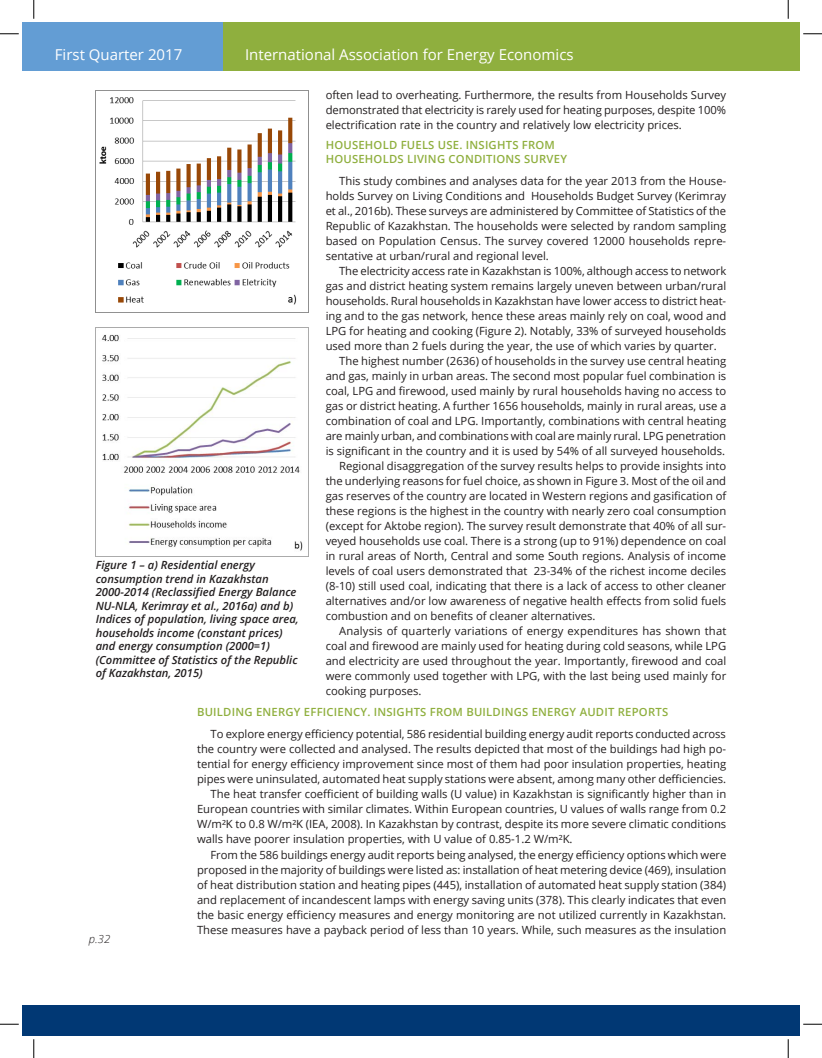
<style>
.page{position:relative;width:822px;height:1058px;background:#fff}
.page>*{position:absolute;margin:0;border:0;box-sizing:border-box;transform-origin:0 0}
.t1{font:15px "Open Sans";color:#fff}
.t2{font:11.25px/15px "Open Sans";color:#231f20;text-align:justify}
.t3{font:italic 600 11.25px/13.5px "Open Sans";color:#231f20}
.t4{font:600 11.25px/13.5px "Open Sans";letter-spacing:.02em;color:#8faf3e}
.t5{font:italic 300 11.25px "Open Sans";color:#231f20}
</style>
<div class="page">
<div style="left:22px;top:1004px;width:766px;height:31px;background:#013874"></div>
<div style="left:220px;top:22px;width:568px;height:49px;background:#8faf3e"></div>
<div style="left:22px;top:22px;width:201px;height:49px;background:#639dd4"></div>
<div style="left:788px;top:1004px;width:11px;height:31px;background:#013874"></div>
<div style="left:788px;top:22px;width:11px;height:49px;background:#8faf3e"></div>
<img style="left:96px;top:90px;width:213px;height:222px">
<img style="left:96px;top:327px;width:213px;height:229px">
<svg style="left:0;top:33px;width:19px;height:2px"></svg>
<svg style="left:803px;top:33px;width:18px;height:2px"></svg>
<svg style="left:0;top:1023px;width:19px;height:2px"></svg>
<svg style="left:803px;top:1023px;width:18px;height:2px"></svg>
<svg style="left:33px;top:0;width:2px;height:19px"></svg>
<svg style="left:33px;top:1039px;width:2px;height:19px"></svg>
<svg style="left:787px;top:0;width:1px;height:19px"></svg>
<svg style="left:787px;top:1039px;width:1px;height:19px"></svg>
<h1 class="t1" style="left:55px;top:44px;width:129px">First Quarter 2017</h1>
<h1 class="t1" style="left:245px;top:44px;width:330px">International Association for Energy Economics</h1>
<p class="t2" style="left:325px;top:87px;width:402px">often lead to overheating. Furthermore, the results from Households Survey demonstrated that electricity is rarely used for heating purposes, despite 100% electrification rate in the country and relatively low electricity prices.</p>
<p class="t4" style="left:325px;top:138px;width:243px">HOUSEHOLD FUELS USE. INSIGHTS FROM<br>HOUSEHOLDS LIVI NG CONDITIONS SURVEY</p>
<p class="t2" style="left:325px;top:173px;width:402px;text-indent:13px">This study combines and analyses data for the year 2013 from the House&shy;holds Survey on Living Conditions and Households Budget Survey (Kerimray et al., 2016b). These surveys are administered by Committee of Statistics of the Republic of Kazakhstan. The households were selected by random sampling based on Population Census. The survey covered 12000 households repre&shy;sentative at urban/rural and regional level.</p>
<p class="t2" style="left:339px;top:263px;width:388px">The electricity access rate in Kazakhstan is 100%, although access to network</p>
<p class="t2" style="left:325px;top:278px;width:402px">gas and district heating system remains largely uneven between urban/rural</p>
<p class="t2" style="left:325px;top:293px;width:402px">households. Rural households in Kazakhstan have lower access to district heat-</p>
<p class="t2" style="left:325px;top:308px;width:402px">ing and to the gas network, hence these areas mainly rely on coal, wood and</p>
<p class="t2" style="left:325px;top:323px;width:402px">LPG for heating and cooking (Figure 2). Notably, 33% of surveyed households</p>
<p class="t2" style="left:325px;top:338px;width:392px">used more than 2 fuels during the year, the use of which varies by quarter.</p>
<p class="t2" style="left:339px;top:353px;width:388px">The highest number (2636) of households in the survey use central heating</p>
<p class="t2" style="left:325px;top:368px;width:402px">and gas, mainly in urban areas. The second most popular fuel combination is</p>
<p class="t2" style="left:325px;top:383px;width:402px">coal, LPG and firewood, used mainly by rural households having no access to</p>
<p class="t2" style="left:325px;top:398px;width:402px">gas or district heating. A further 1656 households, mainly in rural areas, use a</p>
<p class="t2" style="left:325px;top:413px;width:402px">combination of coal and LPG. Importantly, combinations with central heating</p>
<p class="t2" style="left:325px;top:428px;width:402px">are mainly urban, and combinations with coal are mainly rural. LPG penetration</p>
<p class="t2" style="left:325px;top:443px;width:401px">is significant in the country and it is used by 54% of all surveyed households.</p>
<p class="t2" style="left:339px;top:458px;width:388px">Regional disaggregation of the survey results helps to provide insights into</p>
<p class="t2" style="left:325px;top:473px;width:402px">the underlying reasons for fuel choice, as shown in Figure 3. Most of the oil and</p>
<p class="t2" style="left:325px;top:488px;width:402px">gas reserves of the country are located in Western regions and gasification of</p>
<p class="t2" style="left:325px;top:503px;width:402px">these regions is the highest in the country with nearly zero coal consumption</p>
<p class="t2" style="left:325px;top:518px;width:402px">(except for Aktobe region). The survey result demonstrate that 40% of all sur-</p>
<p class="t2" style="left:325px;top:533px;width:402px">veyed households use coal. There is a strong (up to 91%) dependence on coal</p>
<p class="t2" style="left:325px;top:548px;width:402px">in rural areas of North, Central and some South regions. Analysis of income</p>
<p class="t2" style="left:325px;top:563px;width:402px">levels of coal users demonstrated that 23-34% of the richest income deciles</p>
<p class="t2" style="left:325px;top:578px;width:402px">(8-10) still used coal, indicating that there is a lack of access to other cleaner</p>
<p class="t2" style="left:325px;top:593px;width:402px">alternatives and/or low awareness of negative health effects from solid fuels</p>
<p class="t2" style="left:325px;top:608px;width:271px">combustion and on benefits of cleaner alternatives.</p>
<p class="t2" style="left:339px;top:623px;width:388px">Analysis of quarterly variations of energy expenditures has shown that</p>
<p class="t2" style="left:325px;top:638px;width:402px">coal and firewood are mainly used for heating during cold seasons, while LPG</p>
<p class="t2" style="left:325px;top:653px;width:402px">and electricity are used throughout the year. Importantly, firewood and coal</p>
<p class="t2" style="left:325px;top:668px;width:402px">were commonly used together with LPG, with the last being used mainly for</p>
<p class="t2" style="left:325px;top:683px;width:97px">cooking purposes.</p>
<p class="t4" style="left:197px;top:705px;width:472px">BUI LDI NG ENERGY EFFICI ENCY. INSIGHTS FROM BUI LDI NGS ENERGY AUDIT REPORTS</p>
<p class="t2" style="left:210px;top:726px;width:516px">To explore energy efficiency potential, 586 residential building energy audit reports conducted across</p>
<p class="t2" style="left:197px;top:741px;width:530px">the country were collected and analysed. The results depicted that most of the buildings had high po-</p>
<p class="t2" style="left:197px;top:756px;width:530px">tential for energy efficiency improvement since most of them had poor insulation properties, heating</p>
<p class="t2" style="left:197px;top:771px;width:530px">pipes were uninsulated, automated heat supply stations were absent, among many other defficiencies.</p>
<p class="t2" style="left:210px;top:786px;width:517px">The heat transfer coefficient of building walls (U value) in Kazakhstan is significantly higher than in</p>
<p class="t2" style="left:197px;top:801px;width:530px">European countries with similar climates. Within European countries, U values of walls range from 0.2</p>
<p class="t2" style="left:197px;top:816px;width:530px">W/m²K to 0.8 W/m²K (IEA, 2008). In Kazakhstan by contrast, despite its more severe climatic conditions</p>
<p class="t2" style="left:197px;top:831px;width:377px">walls have poorer insulation properties, with U value of 0.85-1.2 W/m²K.</p>
<p class="t2" style="left:210px;top:846px;width:517px">From the 586 buildings energy audit reports being analysed, the energy efficiency options which were</p>
<p class="t2" style="left:197px;top:861px;width:531px">proposed in the majority of buildings were listed as: installation of heat metering device (469), insulation</p>
<p class="t2" style="left:197px;top:876px;width:530px">of heat distribution station and heating pipes (445), installation of automated heat supply station (384)</p>
<p class="t2" style="left:197px;top:891px;width:530px">and replacement of incandescent lamps with energy saving units (378). This clearly indicates that even</p>
<p class="t2" style="left:197px;top:906px;width:530px">the basic energy efficiency measures and energy monitoring are not utilized currently in Kazakhstan.</p>
<p class="t2" style="left:197px;top:921px;width:530px">These measures have a payback period of less than 10 years. While, such measures as the insulation</p>
<p class="t3" style="left:96px;top:558px;width:204px">Figure 1 – a) Residential energy consumption trend in Kazakhstan 2000-2014 (Reclassified Energy Balance NU-NLA, Kerimray et al., 2016a) and b)<br>Indices of population, living space area, households income (constant prices) and energy consumption (2000=1) (Committee of Statistics of the Republic of Kazakhstan, 2015)</p>
<p class="t5" style="left:89px;top:931px;width:23px">p.32</p>
</div>
